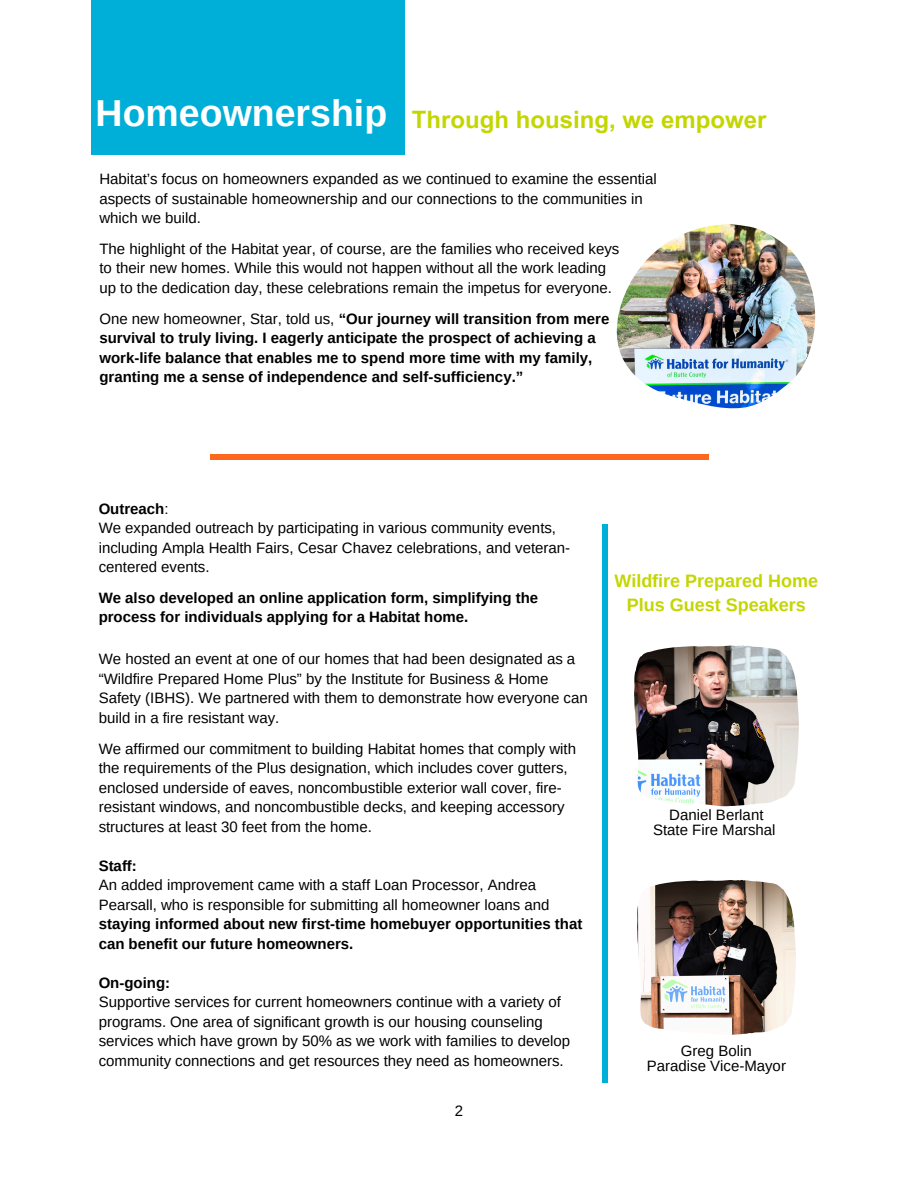
<style>
.page{position:relative;width:918px;height:1188px;background:#fff}
.page>*{position:absolute;margin:0;border:0;box-sizing:border-box;transform-origin:0 0}
.t1{font:700 37.5px "Arimo";color:#fff}
.t2{font:700 24px "Arial MT Pro";color:#c4d600}
.t3{font:700 18px/23.7px "Arimo";color:#c4d600;text-align:center}
.t4{font:15px/19.5px "Arimo";color:#000}
.t5{font:700 15px/19.5px "Arimo";color:#000}
.s1{font-weight:400}
.s2{font-weight:700}
</style>
<div class="page">
<div style="left:92px;top:0;width:313px;height:154px;background:#00afd7"></div>
<img style="left:617px;top:224px;width:198px;height:184px">
<div style="left:602px;top:524px;width:6px;height:559px;background:#00afd7"></div>
<img style="left:634px;top:645px;width:165px;height:161px">
<img style="left:637px;top:880px;width:159px;height:155px">
<div style="left:210px;top:454px;width:498px;height:6px;background:#ff671f"></div>
<p class="t1" style="left:96px;top:92px;width:293px">Homeownership</p>
<p class="t2" style="left:412px;top:110px;width:356px">Through housing, we empower</p>
<p class="t4" style="left:99px;top:169px;width:559px">Habitat’s focus on homeowners expanded as we continued to examine the essential aspects of sustainable homeownership and our connections to the communities in which we build.</p>
<p class="t4" style="left:99px;top:239px;width:521px">The highlight of the Habitat year, of course, are the families who received keys</p>
<h3 class="t4" style="left:99px;top:258px;width:508px">to their new homes. While this would not happen without all the work leading</h3>
<p class="t4" style="left:99px;top:278px;width:514px">up to the dedication day, these celebrations remain the impetus for everyone.</p>
<p class="t5" style="left:99px;top:309px;width:511px"><span class="s1">One new homeowner, Star, told us,</span> “Our journey will transition from mere</p>
<p class="t5" style="left:99px;top:328px;width:498px">survival to truly living. I eagerly anticipate the prospect of achieving a</p>
<p class="t5" style="left:99px;top:348px;width:494px">work-life balance that enables me to spend more time with my family,</p>
<p class="t5" style="left:99px;top:367px;width:425px">granting me a sense of independence and self-sufficiency.”</p>
<h2 class="t5" style="left:99px;top:499px;width:72px">Outreach<span class="s1">:</span></h2>
<p class="t4" style="left:99px;top:518px;width:473px">We expanded outreach by participating in various community events, including Ampla Health Fairs, Cesar Chavez celebrations, and veteran&shy;centered events.</p>
<p class="t5" style="left:99px;top:588px;width:441px">We also developed an online application form, simplifying the process for individuals applying for a Habitat home.</p>
<p class="t4" style="left:99px;top:649px;width:491px">We hosted an event at one of our homes that had been designated as a “Wildfire Prepared Home Plus” by the Institute for Business &amp; Home Safety (IBHS). We partnered with them to demonstrate how everyone can build in a fire resistant way.</p>
<p class="t4" style="left:99px;top:739px;width:479px">We affirmed our commitment to building Habitat homes that comply with the requirements of the Plus designation, which includes cover gutters, enclosed underside of eaves, noncombustible exterior wall cover, fire&shy;resistant windows, and noncombustible decks, and keeping accessory structures at least 30 feet from the home.</p>
<p class="t5" style="left:99px;top:856px;width:40px">Staff:</p>
<p class="t4" style="left:99px;top:875px;width:485px">An added improvement came with a staff Loan Processor, Andrea Pearsall, who is responsible for submitting all homeowner loans and <span class="s2">staying informed about new first-time homebuyer opportunities that can benefit our future homeowners.</span></p>
<p class="t5" style="left:99px;top:973px;width:73px">On-going:</p>
<p class="t4" style="left:99px;top:992px;width:473px">Supportive services for current homeowners continue with a variety of programs. One area of significant growth is our housing counseling services which have grown by 50% as we work with families to develop community connections and get resources they need as homeowners.</p>
<p class="t4" style="left:455px;top:1101px;width:10px">2</p>
<p class="t3" style="left:614px;top:569px;width:205px">Wildfire Prepared Home<br>Plus Guest Speakers</p>
<p class="t4" style="left:669px;top:805px;width:96px">Daniel Berlant</p>
<h4 class="t4" style="left:653px;top:820px;width:124px">State Fire Marshal</h4>
<p class="t4" style="left:681px;top:1041px;width:72px">Greg Bolin</p>
<p class="t4" style="left:647px;top:1057px;width:141px">Paradise Vice-Mayor</p>
</div>
